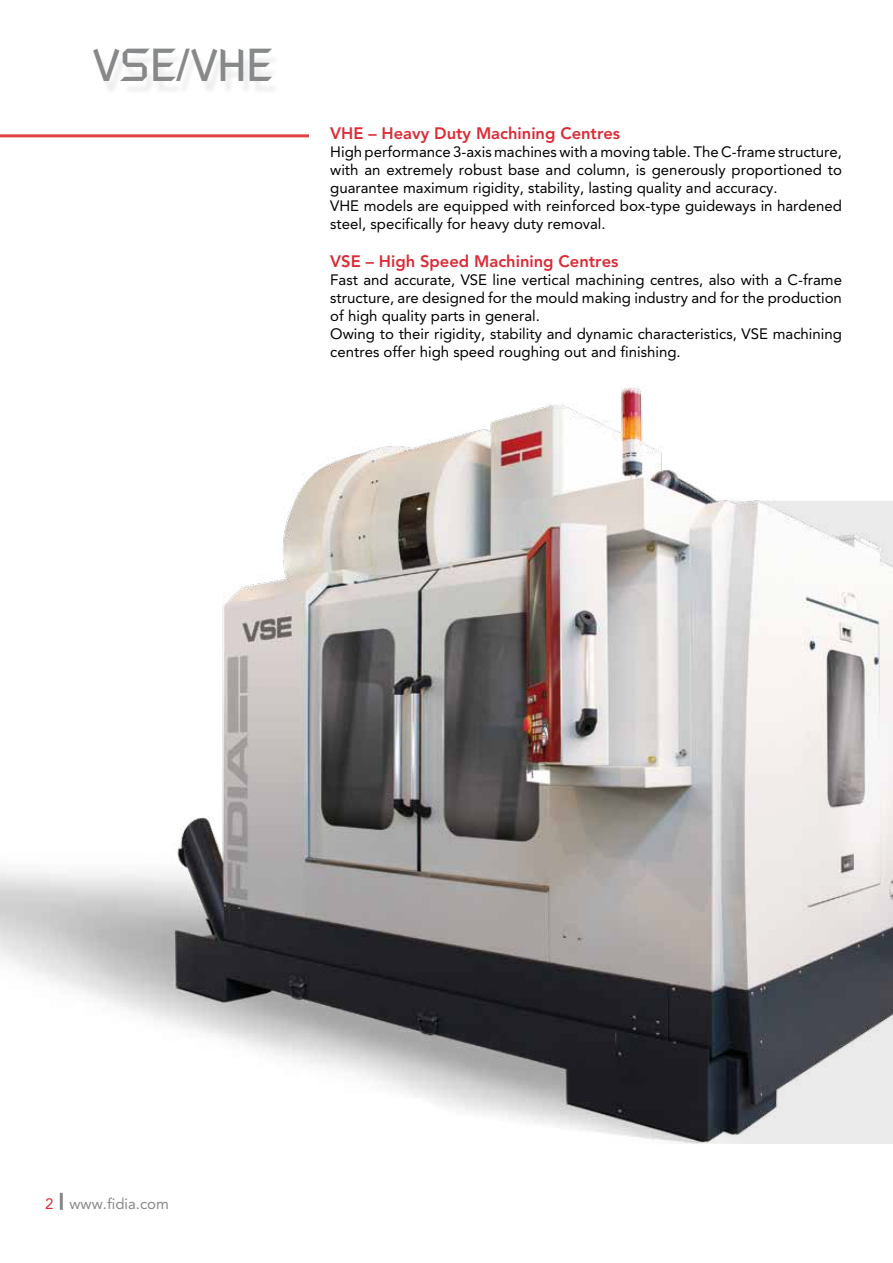
<style>
.page{position:relative;width:893px;height:1263px;background:#fff}
.page>*{position:absolute;margin:0;border:0;box-sizing:border-box;transform-origin:0 0}
.t1{font:45px "Russell Square";color:#87888a}
.t2{font:800 16.5px "Avenir";color:#da2c36}
.t3{font:15px/18px "Avenir";color:#000}
.t4{font:15px "Avenir";color:#87888a}
.s1{color:#da2c36}
</style>
<div class="page">
<hr style="left:60px;top:1193px;width:3px;height:17px;background:#87888a">
<hr style="left:0;top:134px;width:309px;height:3px;background:#e04144">
<img style="left:0;top:386px;width:893px;height:758px">
<div style="left:94px;top:54px;width:188px;height:41px;background:#fbfbfb"></div>
<h1 class="t1" style="left:94px;top:38px;width:181px">VSE/VHE</h1>
<p class="t2" style="left:330px;top:124px;width:292px">VHE – Heavy Duty Machining Centres</p>
<p class="t3" style="left:330px;top:143px;width:513px">High performance 3-axis machines with a moving table. The C-frame structure, with an extremely robust base and column, is generously proportioned to guarantee maximum rigidity, stability, lasting quality and accuracy.<br>VHE models are equipped with reinforced box-type guideways in hardened steel, specifically for heavy duty removal.</p>
<p class="t2" style="left:330px;top:251px;width:290px">VSE – High Speed Machining Centres</p>
<p class="t3" style="left:330px;top:271px;width:513px">Fast and accurate, VSE line vertical machining centres, also with a C-frame structure, are designed for the mould making industry and for the production of high quality parts in general.<br>Owing to their rigidity, stability and dynamic characteristics, VSE machining centres offer high speed roughing out and finishing.</p>
<p class="t4" style="left:45px;top:1195px;width:125px"><span class="s1">2</span> www.fidia.com</p>
</div>
